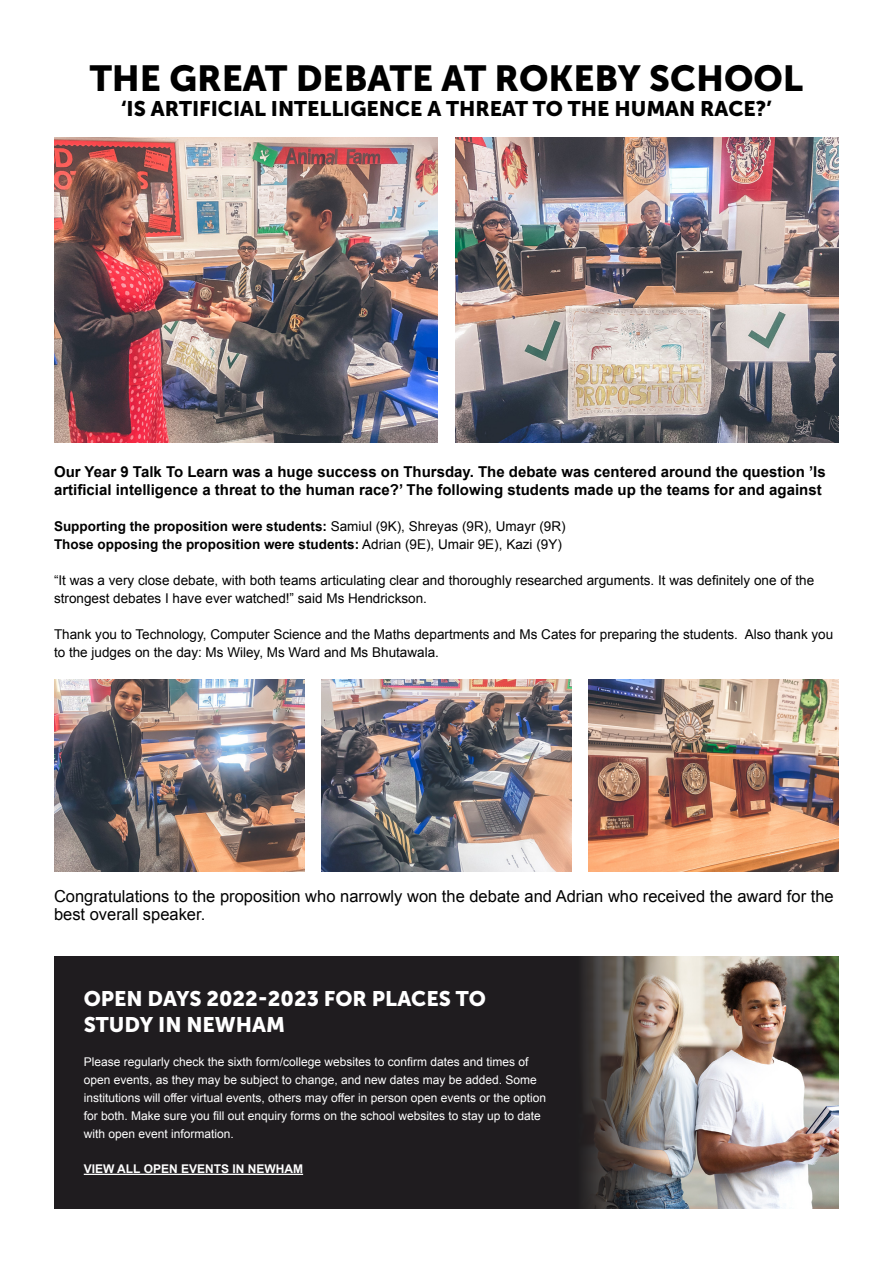
<style>
.page{position:relative;width:893px;height:1263px;background:#fff}
.page>*{position:absolute;margin:0;border:0;box-sizing:border-box;transform-origin:0 0}
.t1{font:36px "Museo Sans 900";color:#000}
.t2{font:21px "Museo Sans 900";color:#000}
.t3{font:21px/25.2px "Museo Sans 900";color:#fff}
.t4{font:16.5px/18px "Arial";color:#000}
.t5{font:700 15px/18px "Arial";color:#000}
.t6{font:13.5px/18px "Arial";color:#000}
.t7{font:700 13.5px/18px "Arial";color:#000}
.t8{font:12px/18px "Arial";color:#fff}
.t9{font:700 12px "Arial";color:#fff}
.s1{font-weight:400}
</style>
<div class="page">
<div style="left:54px;top:957px;width:785px;height:252px;background:#1f1c1f"></div>
<hr style="left:84px;top:1174px;width:219px;height:1px;background:#fff">
<img style="left:682px;top:957px;width:157px;height:252px">
<img style="left:582px;top:957px;width:100px;height:252px">
<img style="left:321px;top:680px;width:251px;height:192px">
<img style="left:54px;top:138px;width:384px;height:304px">
<img style="left:455px;top:138px;width:384px;height:304px">
<img style="left:589px;top:680px;width:250px;height:192px">
<img style="left:54px;top:680px;width:250px;height:192px">
<h1 class="t1" style="left:90px;top:58px;width:715px">THE GREAT DEBATE AT ROKEBY SCHOOL</h1>
<h2 class="t2" style="left:121px;top:97px;width:652px">‘IS ARTIFICIAL INTELLIGENCE A THREAT TO THE HUMAN RACE?’</h2>
<p class="t5" style="left:54px;top:463px;width:773px">Our Year 9 Talk To Learn was a huge success on Thursday. The debate was centered around the question ’Is artificial intelligence a threat to the human race?’ The following students made up the teams for and against</p>
<p class="t7" style="left:54px;top:518px;width:513px">Supporting the proposition were students: <span class="s1">Samiul (9K), Shreyas (9R), Umayr (9R)<br></span>Those opposing the proposition were students: <span class="s1">Adrian (9E), Umair 9E), Kazi (9Y)</span></p>
<p class="t6" style="left:54px;top:571px;width:762px">“It was a very close debate, with both teams articulating clear and thoroughly researched arguments. It was definitely one of the strongest debates I have ever watched!” said Ms Hendrickson.</p>
<p class="t6" style="left:54px;top:625px;width:781px">Thank you to Technology, Computer Science and the Maths departments and Ms Cates for preparing the students. Also thank you to the judges on the day: Ms Wiley, Ms Ward and Ms Bhutawala.</p>
<p class="t4" style="left:54px;top:888px;width:781px">Congratulations to the proposition who narrowly won the debate and Adrian who received the award for the best overall speaker.</p>
<h2 class="t3" style="left:84px;top:986px;width:404px">OPEN DAYS 2022-2023 FOR PLACES TO<br>STUDY IN NEWHAM</h2>
<p class="t8" style="left:84px;top:1053px;width:464px">Please regularly check the sixth form/college websites to confirm dates and times of open events, as they may be subject to change, and new dates may be added. Some institutions will offer virtual events, others may offer in person open events or the option for both. Make sure you fill out enquiry forms on the school websites to stay up to date with open event information.</p>
<p class="t9" style="left:84px;top:1161px;width:221px">VIEW ALL OPEN EVENTS IN NEWHAM</p>
</div>
